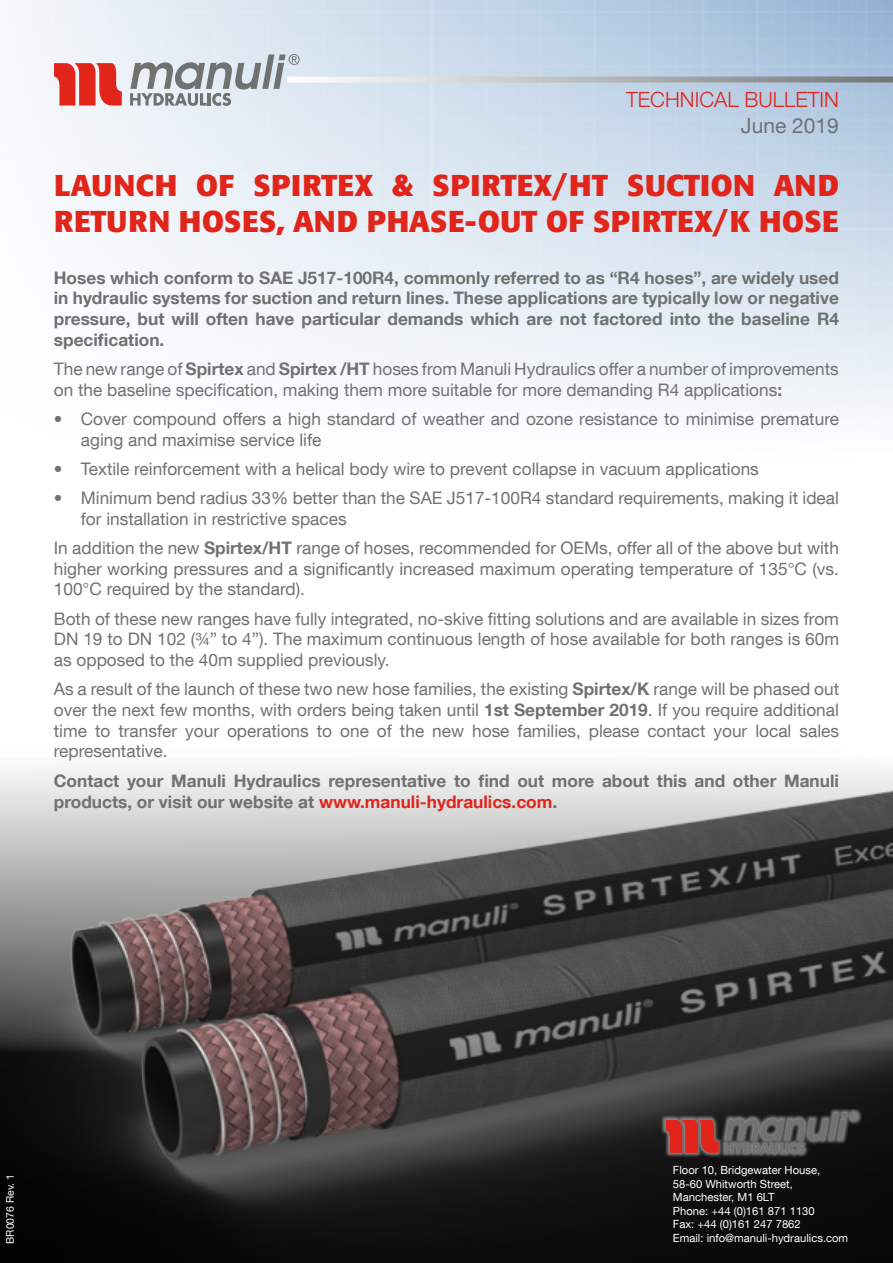
<style>
.page{position:relative;width:893px;height:1263px;background:#fff}
.page>*{position:absolute;margin:0;border:0;box-sizing:border-box;transform-origin:0 0}
.t1{font:700 30px/36px "Formata";letter-spacing:.02em;color:#e1251b}
.t2{font:300 21px "Helvetica Neue LT Com";color:#e1251b}
.t3{font:21px "Helvetica Neue LT Com";color:#6f7271}
.t4{font:17.25px/20.7px "Helvetica Neue LT Com";color:#6f7271}
.t5{font:700 17.25px/20.7px "Helvetica Neue LT Com";color:#6f7271;text-align:justify}
.t6{font:11.25px/13.5px "Helvetica Neue LT Com";color:#fff}
.t7{font:10.5px "Helvetica Neue LT Com";color:#fff}
.s1{font-weight:700}
.s2{color:#e1251b}
.s3{font-size:18px}
</style>
<div class="page">
<img style="left:0;top:766px;width:893px;height:497px">
<svg style="left:300px;top:77px;width:593px;height:6px;background:#b8babc"></svg>
<svg style="left:130px;top:54px;width:170px;height:51px;background:#bcc3c8"></svg>
<svg style="left:54px;top:62px;width:68px;height:43px;background:#e45a54"></svg>
<svg style="left:662px;top:1109px;width:200px;height:48px;background:#303030"></svg>
<svg style="left:725px;top:1112px;width:133px;height:41px;background:#545555"></svg>
<svg style="left:665px;top:1119px;width:54px;height:34px;background:#c0352e"></svg>
<p class="t2" style="left:626px;top:88px;width:214px">TECHNICAL BULLETIN</p>
<p class="t3" style="left:741px;top:117px;width:100px">June 2019</p>
<h1 class="t1" style="left:54px;top:169px;width:786px">LAUNCH OF SPIRTEX &amp; SPIRTEX/HT SUCTION AND<br>RETURN HOSES, AND PHASE-OUT OF SPIRTEX/K HOSE</h1>
<p class="t5" style="left:54px;top:269px;width:787px">Hoses which conform to SAE J517-100R4, commonly referred to as “R4 hoses”, are widely used in hydraulic systems for suction and return lines. These applications are typically low or negative pressure, but will often have particular demands which are not factored into the baseline R4 specification.</p>
<p class="t4" style="left:54px;top:360px;width:786px">The new range of <span class="s1">Spirtex</span> and <span class="s1">Spirtex /HT</span> hoses from Manuli Hydraulics offer a number of improvements on the baseline specification, making them more suitable for more demanding R4 applications<span class="s1">:</span></p>
<p class="t4" style="left:81px;top:410px;width:760px;text-indent:-27px">• Cover compound offers a high standard of weather and ozone resistance to minimise premature aging and maximise service life</p>
<p class="t4" style="left:54px;top:460px;width:706px">• Textile reinforcement with a helical body wire to prevent collapse in vacuum applications</p>
<p class="t4" style="left:81px;top:489px;width:760px;text-indent:-27px">• Minimum bend radius 33% better than the SAE J517-100R4 standard requirements, making it ideal for installation in restrictive spaces</p>
<p class="t4" style="left:54px;top:539px;width:787px;text-align:justify">In addition the new <span class="s1">Spirtex/HT</span> range of hoses, recommended for OEMs, offer all of the above but with higher working pressures and a significantly increased maximum operating temperature of 135°C (vs.<br>100°C required by the standard).</p>
<p class="t4" style="left:54px;top:608px;width:787px;text-align:justify">Both of these new ranges have fully integrated, no-skive fitting solutions and are available in sizes from DN 19 to DN 102 (¾” to 4”). The maximum continuous length of hose available for both ranges is 60m as opposed to the 40m supplied previously.</p>
<p class="t4" style="left:54px;top:680px;width:787px;text-align:justify">As a result of the launch of these two new hose families, the existing <span class="s1">Spirtex/K</span> range will be phased out over the next few months, with orders being taken until <span class="s1">1st September 2019</span>. If you require additional time to transfer your operations to one of the new hose families, please contact your local sales representative.</p>
<p class="t5" style="left:54px;top:769px;width:787px;line-height:21.6px">Contact your Manuli Hydraulics representative to find out more about this and other Manuli products, or visit our website at <span class="s2">www.manuli-hydraulics.com</span><span class="s3">.</span></p>
<p class="t7" style="left:6px;top:1244px;width:71px;rotate:-90deg">BR0076 Rev. 1</p>
<p class="t6" style="left:673px;top:1164px;width:149px">Floor 10, Bridgewater House,<br>58-60 Whitworth Street,<br>Manchester, M1 6LT<br>Phone: +44 (0)161 871 1130<br>Fax: +44 (0)161 247 7862</p>
<p class="t6" style="left:673px;top:1232px;width:177px">Email: info@manuli-hydraulics.com</p>
</div>
